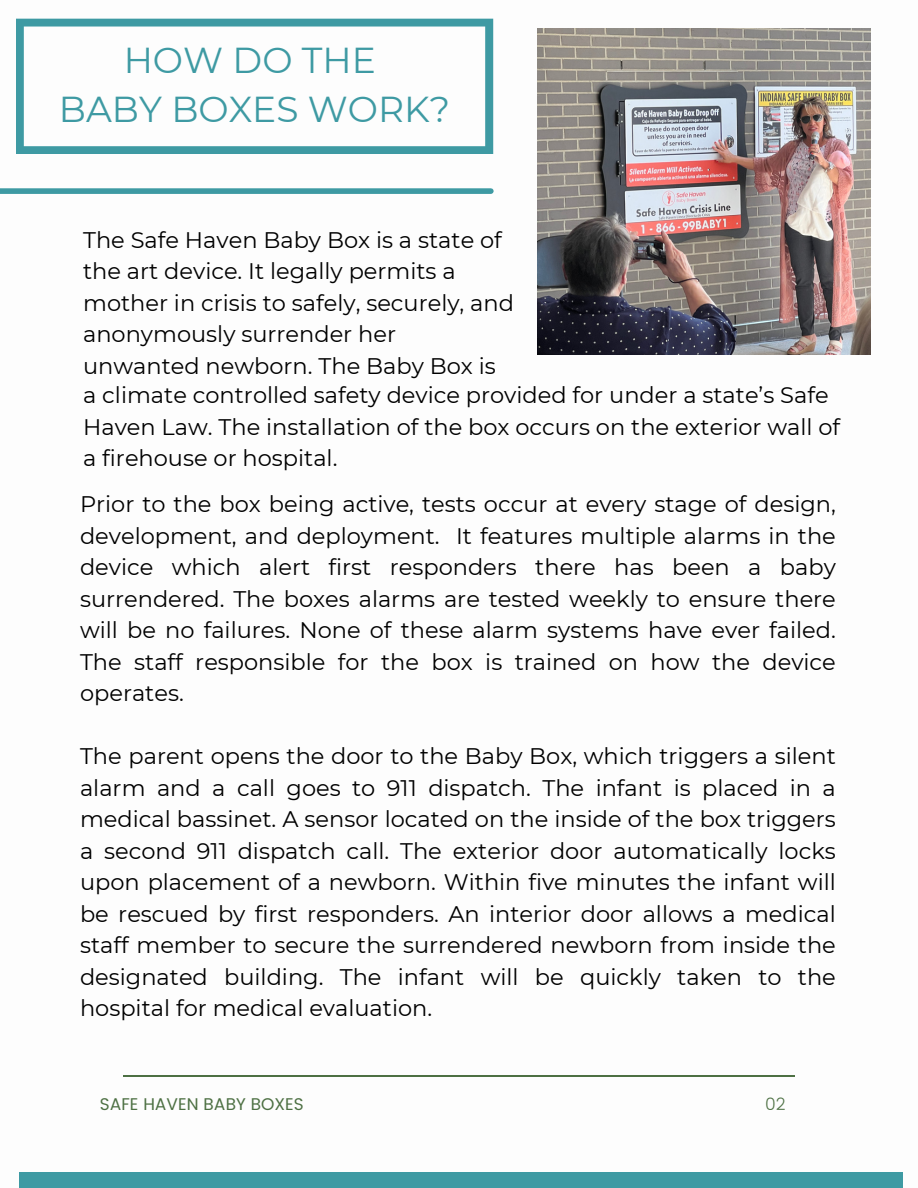
<style>
.page{position:relative;width:918px;height:1188px;background:#fff}
.page>*{position:absolute;margin:0;border:0;box-sizing:border-box;transform-origin:0 0}
.t1{font:36px "Montserrat";color:#3e9aa3}
.t2{font:22.5px/31.5px "Montserrat";color:#000;text-align:justify}
.t3{font:16.95px "Poppins";color:#4d7043}
.t4{font:300 16.95px "Poppins";color:#4d7043}
</style>
<div class="page">
<div style="left:19px;top:1172px;width:883px;height:16px;background:#3e9aa3"></div>
<hr style="left:123px;top:1075px;width:672px;height:1px;background:#4d7043">
<div style="left:0;top:188px;width:491px;height:6px;background:#3e9aa3"></div>
<svg style="left:16px;top:19px;width:477px;height:135px"></svg>
<img style="left:538px;top:28px;width:333px;height:326px">
<p class="t1" style="left:124px;top:38px;width:254px">HOW DO THE</p>
<p class="t1" style="left:59px;top:88px;width:393px">BABY BOXES WORK?</p>
<p class="t2" style="left:83px;top:224px;width:432px;text-align:left">The Safe Haven Baby Box is a state of the art device. It legally permits a mother in crisis to safely, securely, and anonymously surrender her unwanted newborn. The Baby Box is</p>
<p class="t2" style="left:83px;top:380px;width:759px;text-align:left">a climate controlled safety device provided for under a state’s Safe<br>Haven Law. The installation of the box occurs on the exterior wall of a firehouse or hospital.</p>
<p class="t2" style="left:80px;top:488px;width:757px">Prior to the box being active, tests occur at every stage of design, development, and deployment. It features multiple alarms in the device which alert first responders there has been a baby surrendered. The boxes alarms are tested weekly to ensure there will be no failures. None of these alarm systems have ever failed.<br>The staff responsible for the box is trained on how the device operates.</p>
<p class="t2" style="left:80px;top:740px;width:757px">The parent opens the door to the Baby Box, which triggers a silent alarm and a call goes to 911 dispatch. The infant is placed in a medical bassinet. A sensor located on the inside of the box triggers a second 911 dispatch call. The exterior door automatically locks upon placement of a newborn. Within five minutes the infant will be rescued by first responders. An interior door allows a medical staff member to secure the surrendered newborn from inside the designated building. The infant will be quickly taken to the hospital for medical evaluation.</p>
<p class="t3" style="left:100px;top:1095px;width:205px">SAFE HAVEN BABY BOXES</p>
<p class="t4" style="left:765px;top:1095px;width:22px">02</p>
</div>
